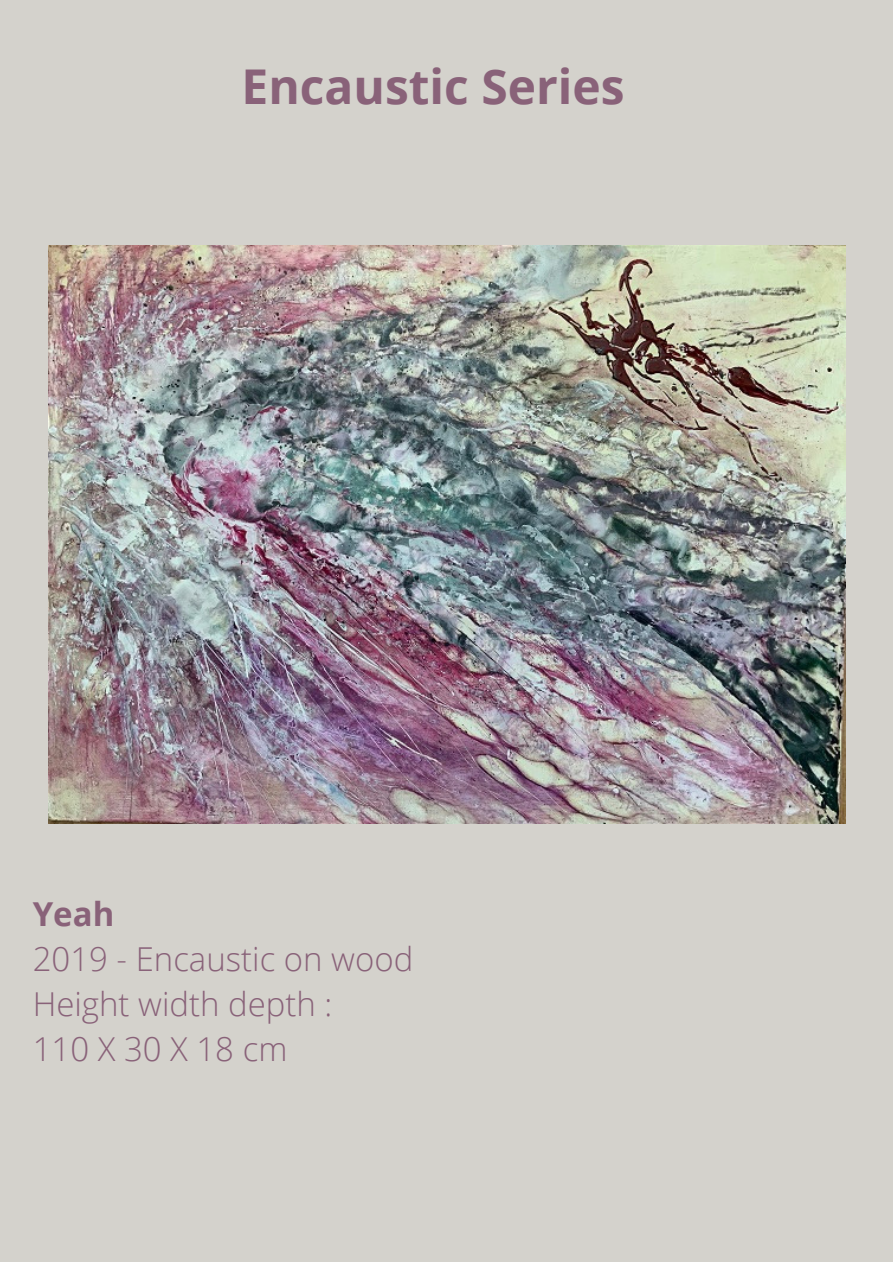
<style>
.page{position:relative;width:893px;height:1264px;background:#fff}
.page>*{position:absolute;margin:0;border:0;box-sizing:border-box;transform-origin:0 0}
.t1{font:700 47.85px "Open Sans";color:#896279}
.t2{font:300 33px/45px "Open Sans";color:#896279}
.t3{font:700 33px "Open Sans";color:#896279}
</style>
<div class="page">
<div style="left:0;top:0;width:892px;height:1261px;background:#d4d2cc"></div>
<img style="left:48px;top:245px;width:797px;height:578px">
<p class="t1" style="left:241px;top:53px;width:384px">Encaustic Series</p>
<p class="t3" style="left:33px;top:890px;width:83px">Yeah</p>
<p class="t2" style="left:33px;top:935px;width:382px">2019 - Encaustic on wood<br>Height width depth :</p>
<p class="t2" style="left:33px;top:1025px;width:256px">110 X 30 X 18 cm</p>
</div>
